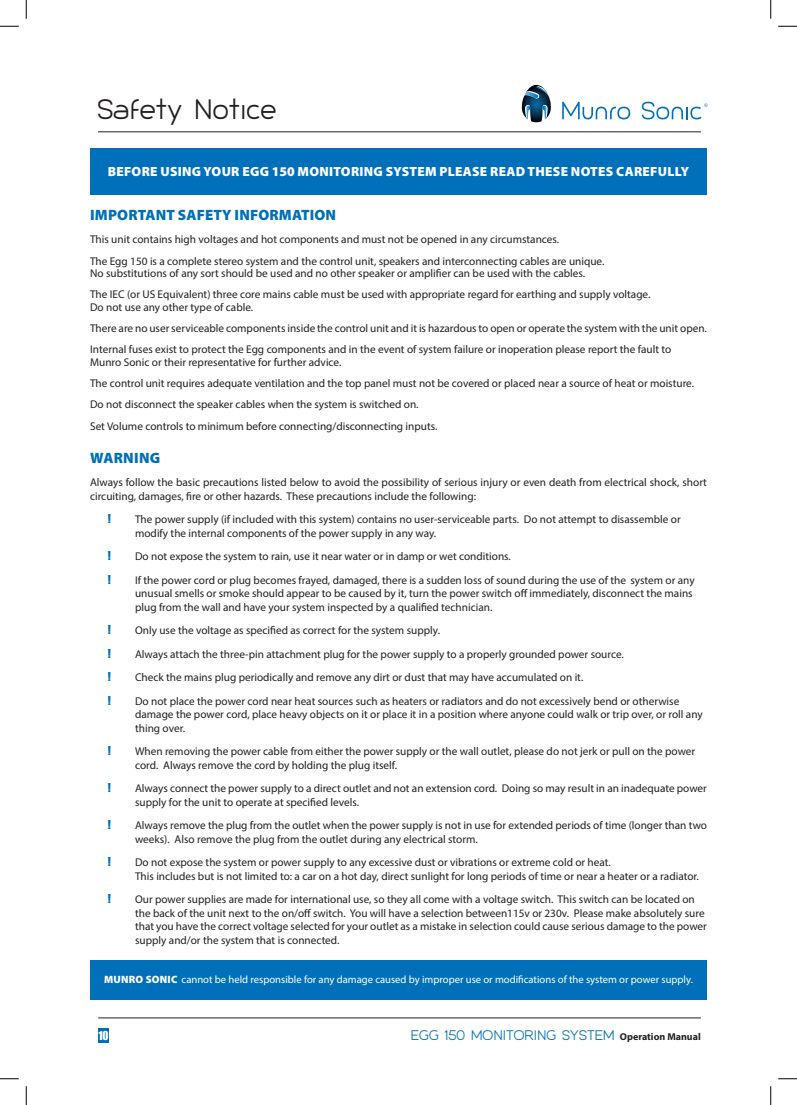
<style>
.page{position:relative;width:797px;height:1105px;background:#fff}
.page>*{position:absolute;margin:0;border:0;box-sizing:border-box;transform-origin:0 0}
.t1{font:26.25px "Munro Sonic";color:#231f20}
.t2{font:900 15px "Myriad Pro";letter-spacing:.01em;color:#0070ba}
.t3{font:900 13.38px "Myriad Pro";letter-spacing:.02em;color:#fff}
.t4{font:13px "Munro Sonic";color:#0070ba}
.t5{font:11.25px/13.5px "Myriad Pro";color:#231f20}
.t6{font:11.25px "Impact";color:#0070ba}
.t7{font:11.25px "Impact";color:#fff}
.t8{font:10.62px "Myriad Pro";color:#fff}
.s1{font-weight:900}
.s2{font-family:"Myriad Pro";font-weight:700;font-size:10px;color:#231f20}
</style>
<div class="page">
<hr style="left:98px;top:131px;width:603px;height:1px;background:#231f20">
<hr style="left:98px;top:1017px;width:603px;height:1px;background:#231f20">
<svg style="left:562px;top:102px;width:68px;height:17px"></svg>
<svg style="left:642px;top:102px;width:65px;height:17px"></svg>
<svg style="left:521px;top:85px;width:30px;height:37px"></svg>
<div style="left:98px;top:1028px;width:11px;height:15px;background:#0070ba"></div>
<div style="left:90px;top:960px;width:617px;height:39px;background:#0070ba"></div>
<div style="left:90px;top:148px;width:617px;height:47px;background:#0070ba"></div>
<svg style="left:0;top:25px;width:19px;height:2px"></svg>
<svg style="left:778px;top:25px;width:19px;height:2px"></svg>
<svg style="left:0;top:1078px;width:19px;height:1px"></svg>
<svg style="left:778px;top:1078px;width:19px;height:1px"></svg>
<svg style="left:25px;top:0;width:2px;height:19px"></svg>
<svg style="left:25px;top:1086px;width:2px;height:19px"></svg>
<svg style="left:770px;top:0;width:1px;height:19px"></svg>
<svg style="left:770px;top:1086px;width:1px;height:19px"></svg>
<h1 class="t1" style="left:97px;top:99px;width:181px">Safety Notice</h1>
<p class="t3" style="left:108px;top:162px;width:583px">BEFORE USING YOUR EGG 150 MONITORING SYSTEM PLEASE READ THESE NOTES CAREFULLY</p>
<h2 class="t2" style="left:90px;top:205px;width:247px">IMPORTANT SAFETY INFORMATION</h2>
<p class="t5" style="left:90px;top:229px;width:516px;line-height:21.2px">This unit contains high voltages and hot components and must not be opened in any circumstances.<br>The Egg 150 is a complete stereo system and the control unit, speakers and interconnecting cables are unique.</p>
<p class="t5" style="left:90px;top:263px;width:562px;line-height:21.2px">No substitutions of any sort should be used and no other speaker or amplifier can be used with the cables.<br>The IEC (or US Equivalent) three core mains cable must be used with appropriate regard for earthing and supply voltage.</p>
<p class="t5" style="left:90px;top:296px;width:618px;line-height:21.2px">Do not use any other type of cable.<br>There are no user serviceable components inside the control unit and it is hazardous to open or operate the system with the unit open.<br>Internal fuses exist to protect the Egg components and in the event of system failure or inoperation please report the fault to</p>
<p class="t5" style="left:90px;top:351px;width:605px;line-height:21.2px">Munro Sonic or their representative for further advice.<br>The control unit requires adequate ventilation and the top panel must not be covered or placed near a source of heat or moisture.<br>Do not disconnect the speaker cables when the system is switched on.<br>Set Volume controls to minimum before connecting/disconnecting inputs.</p>
<h2 class="t2" style="left:90px;top:448px;width:72px">WARNING</h2>
<p class="t5" style="left:90px;top:475px;width:618px">Always follow the basic precautions listed below to avoid the possibility of serious injury or even death from electrical shock, short circuiting, damages, fire or other hazards. These precautions include the following:</p>
<p class="t6" style="left:108px;top:510px;width:5px">!</p>
<p class="t5" style="left:135px;top:512px;width:547px">The power supply (if included with this system) contains no user-serviceable parts. Do not attempt to disassemble or modify the internal components of the power supply in any way.</p>
<p class="t6" style="left:108px;top:547px;width:5px">!</p>
<p class="t5" style="left:135px;top:549px;width:377px">Do not expose the system to rain, use it near water or in damp or wet conditions.</p>
<p class="t6" style="left:108px;top:571px;width:5px">!</p>
<p class="t5" style="left:135px;top:573px;width:561px">If the power cord or plug becomes frayed, damaged, there is a sudden loss of sound during the use of the system or any unusual smells or smoke should appear to be caused by it, turn the power switch off immediately, disconnect the mains plug from the wall and have your system inspected by a qualified technician.</p>
<p class="t6" style="left:108px;top:621px;width:5px">!</p>
<p class="t5" style="left:135px;top:623px;width:306px">Only use the voltage as specified as correct for the system supply.</p>
<p class="t6" style="left:108px;top:645px;width:5px">!</p>
<p class="t5" style="left:135px;top:647px;width:490px">Always attach the three-pin attachment plug for the power supply to a properly grounded power source.</p>
<p class="t6" style="left:108px;top:668px;width:5px">!</p>
<p class="t5" style="left:135px;top:670px;width:450px">Check the mains plug periodically and remove any dirt or dust that may have accumulated on it.</p>
<p class="t6" style="left:108px;top:692px;width:5px">!</p>
<p class="t5" style="left:135px;top:694px;width:569px">Do not place the power cord near heat sources such as heaters or radiators and do not excessively bend or otherwise damage the power cord, place heavy objects on it or place it in a position where anyone could walk or trip over, or roll any thing over.</p>
<p class="t6" style="left:108px;top:742px;width:5px">!</p>
<p class="t5" style="left:135px;top:744px;width:561px">When removing the power cable from either the power supply or the wall outlet, please do not jerk or pull on the power cord. Always remove the cord by holding the plug itself.</p>
<p class="t6" style="left:108px;top:779px;width:5px">!</p>
<p class="t5" style="left:135px;top:781px;width:573px">Always connect the power supply to a direct outlet and not an extension cord. Doing so may result in an inadequate power supply for the unit to operate at specified levels.</p>
<p class="t6" style="left:108px;top:816px;width:5px">!</p>
<p class="t5" style="left:135px;top:818px;width:573px">Always remove the plug from the outlet when the power supply is not in use for extended periods of time (longer than two weeks). Also remove the plug from the outlet during any electrical storm.</p>
<p class="t6" style="left:108px;top:853px;width:5px">!</p>
<p class="t5" style="left:135px;top:855px;width:565px">Do not expose the system or power supply to any excessive dust or vibrations or extreme cold or heat.<br>This includes but is not limited to: a car on a hot day, direct sunlight for long periods of time or near a heater or a radiator.</p>
<p class="t6" style="left:108px;top:890px;width:5px">!</p>
<p class="t5" style="left:135px;top:892px;width:573px">Our power supplies are made for international use, so they all come with a voltage switch. This switch can be located on the back of the unit next to the on/off switch. You will have a selection between115v or 230v. Please make absolutely sure that you have the correct voltage selected for your outlet as a mistake in selection could cause serious damage to the power supply and/or the system that is connected.</p>
<p class="t8" style="left:104px;top:973px;width:590px"><span class="s1">MUNRO SONIC</span> cannot be held responsible for any damage caused by improper use or modifications of the system or power supply.</p>
<p class="t7" style="left:98px;top:1027px;width:12px">10</p>
<p class="t4" style="left:411px;top:1030px;width:291px">EGG 150 MONITORING SYSTEM <span class="s2">Operation Manual</span></p>
</div>
